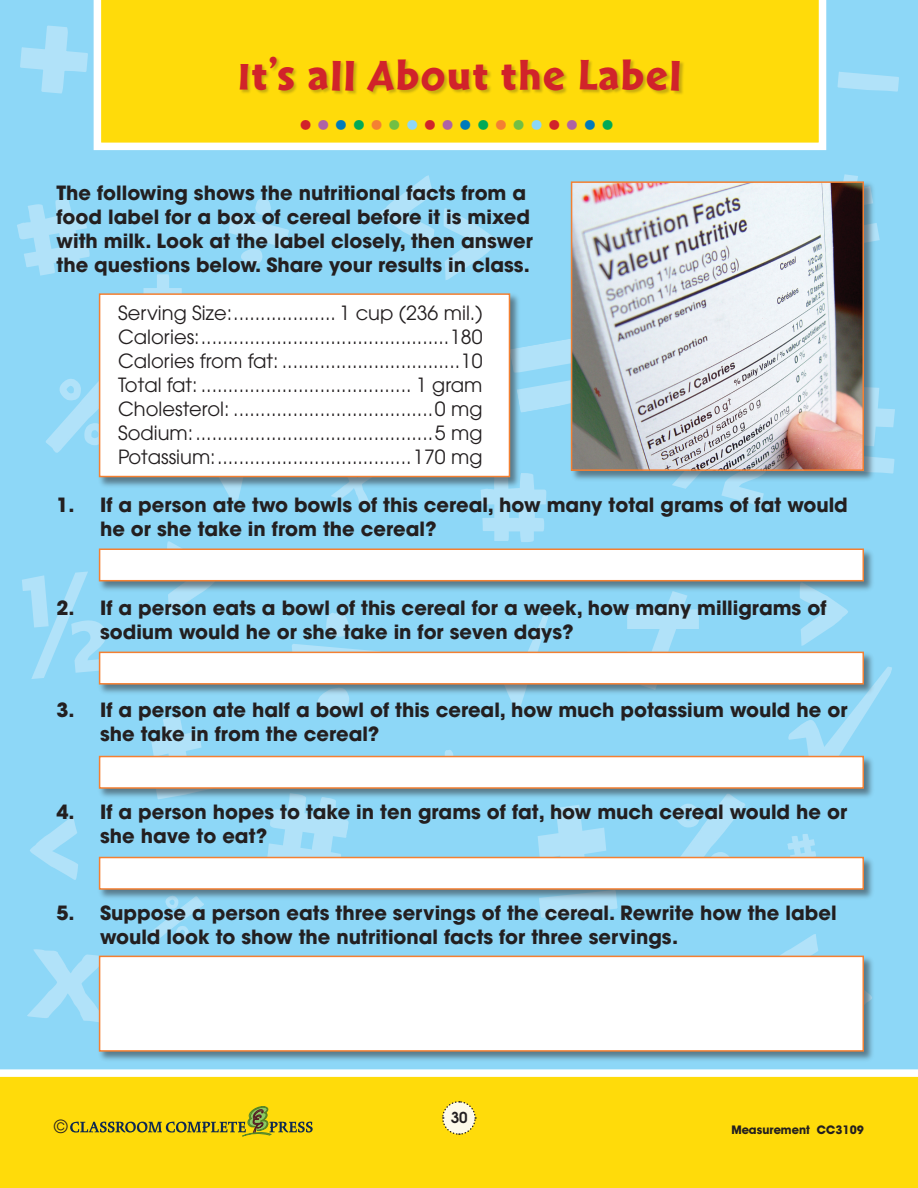
<style>
.page{position:relative;width:918px;height:1188px;background:#fff}
.page>*{position:absolute;margin:0;border:0;box-sizing:border-box;transform-origin:0 0}
.t1{font:43.5px "Cal Sans Heavy KA";letter-spacing:.04em;color:#d1232a}
.t2{font:700 42px "Futura";color:#d1232a}
.t3{font:700 19.5px/24px "Avant Garde";color:#231f20}
.t4{font:19.5px/24px "Avant Garde";color:#231f20;text-align:justify}
.t5{font:18px "Avant Garde";color:#231f20}
.t6{font:600 15px "Avant Garde";color:#231f20}
.t7{font:700 12px "Avant Garde IT Cby BT";color:#231f20}
.s1{color:#af63a5}
.s2{color:#007bba}
.s3{color:#00aa56}
.s4{color:#f48032}
.s5{color:#71bf44}
.s6{color:#8dd7f7}
</style>
<div class="page">
<div style="left:0;top:1076px;width:918px;height:112px;background:#ffdb0a"></div>
<svg style="left:442px;top:1101px;width:35px;height:34px"></svg>
<svg style="left:70px;top:1106px;width:243px;height:30px"></svg>
<div style="left:0;top:0;width:918px;height:1077px;background:#8dd7f7"></div>
<svg style="left:94px;top:0;width:732px;height:150px"></svg>
<svg style="left:20px;top:26px;width:68px;height:68px"></svg>
<svg style="left:838px;top:71px;width:61px;height:21px"></svg>
<svg style="left:228px;top:198px;width:61px;height:66px"></svg>
<svg style="left:17px;top:199px;width:73px;height:77px"></svg>
<svg style="left:786px;top:666px;width:106px;height:124px"></svg>
<svg style="left:876px;top:387px;width:19px;height:59px"></svg>
<svg style="left:876px;top:453px;width:19px;height:21px"></svg>
<svg style="left:808px;top:174px;width:72px;height:89px"></svg>
<svg style="left:22px;top:572px;width:89px;height:107px"></svg>
<svg style="left:30px;top:816px;width:48px;height:64px"></svg>
<svg style="left:800px;top:593px;width:48px;height:53px"></svg>
<svg style="left:45px;top:372px;width:52px;height:82px"></svg>
<svg style="left:769px;top:934px;width:103px;height:20px"></svg>
<svg style="left:27px;top:949px;width:80px;height:74px"></svg>
<svg style="left:267px;top:801px;width:84px;height:54px"></svg>
<svg style="left:184px;top:489px;width:89px;height:15px"></svg>
<svg style="left:151px;top:716px;width:62px;height:38px"></svg>
<svg style="left:627px;top:593px;width:72px;height:57px"></svg>
<svg style="left:672px;top:482px;width:102px;height:24px"></svg>
<svg style="left:167px;top:541px;width:55px;height:72px"></svg>
<svg style="left:664px;top:801px;width:83px;height:54px"></svg>
<svg style="left:379px;top:175px;width:55px;height:72px"></svg>
<svg style="left:444px;top:208px;width:55px;height:72px"></svg>
<svg style="left:787px;top:834px;width:29px;height:21px"></svg>
<svg style="left:151px;top:902px;width:54px;height:40px"></svg>
<svg style="left:292px;top:613px;width:89px;height:98px"></svg>
<svg style="left:538px;top:805px;width:68px;height:50px"></svg>
<svg style="left:539px;top:902px;width:79px;height:16px"></svg>
<svg style="left:144px;top:274px;width:38px;height:18px"></svg>
<svg style="left:433px;top:750px;width:33px;height:4px"></svg>
<svg style="left:331px;top:489px;width:46px;height:18px"></svg>
<svg style="left:522px;top:336px;width:47px;height:77px"></svg>
<svg style="left:489px;top:613px;width:59px;height:96px"></svg>
<svg style="left:480px;top:473px;width:66px;height:69px"></svg>
<div style="left:239px;top:56px;width:446px;height:41px;background:#231f20;opacity:.25"></div>
<div style="left:569px;top:180px;width:307px;height:302px;background:#231f20;opacity:.5"></div>
<img style="left:574px;top:184px;width:287px;height:284px">
<div style="left:571px;top:181px;width:293px;height:290px;border:2px solid #f48032"></div>
<div style="left:97px;top:547px;width:779px;height:46px;background:#231f20;opacity:.5"></div>
<div style="left:100px;top:549px;width:763px;height:32px;background:#fff"></div>
<div style="left:99px;top:549px;width:765px;height:32px;border:2px solid #f48032"></div>
<div style="left:97px;top:650px;width:779px;height:47px;background:#231f20;opacity:.5"></div>
<div style="left:100px;top:652px;width:763px;height:32px;background:#fff"></div>
<div style="left:99px;top:652px;width:765px;height:33px;border:2px solid #f48032"></div>
<div style="left:97px;top:754px;width:779px;height:47px;background:#231f20;opacity:.5"></div>
<div style="left:100px;top:757px;width:763px;height:31px;background:#fff"></div>
<div style="left:99px;top:756px;width:765px;height:33px;border:2px solid #f48032"></div>
<div style="left:97px;top:855px;width:779px;height:47px;background:#231f20;opacity:.5"></div>
<div style="left:100px;top:858px;width:763px;height:31px;background:#fff"></div>
<div style="left:99px;top:857px;width:765px;height:33px;border:2px solid #f48032"></div>
<div style="left:97px;top:954px;width:779px;height:110px;background:#231f20;opacity:.5"></div>
<div style="left:100px;top:956px;width:763px;height:95px;background:#fff"></div>
<div style="left:99px;top:956px;width:765px;height:96px;border:2px solid #f48032"></div>
<div style="left:97px;top:292px;width:425px;height:197px;background:#231f20;opacity:.5"></div>
<div style="left:100px;top:294px;width:409px;height:183px;background:#fff"></div>
<div style="left:99px;top:293px;width:411px;height:184px;border:2px solid #f48032"></div>
<h1 class="t1" style="left:238px;top:51px;width:444px">IT’S ALL ABOUT THE LABEL</h1>
<h2 class="t2" style="left:298px;top:86px;width:318px">.<span class="s1">.</span><span class="s2">.</span><span class="s3">.</span><span class="s4">.</span><span class="s5">.</span><span class="s6">.</span>.<span class="s1">.</span><span class="s2">.</span><span class="s3">.</span><span class="s4">.</span><span class="s5">.</span><span class="s6">.</span>.<span class="s1">.</span><span class="s2">.</span><span class="s3">.</span></h2>
<p class="t3" style="left:57px;top:181px;width:478px">The following shows the nutritional facts from a food label for a box of cereal before it is mixed with milk. Look at the label closely, then answer the questions below. Share your results in class.</p>
<p class="t4" style="left:118px;top:301px;width:366px">Serving Size:................... 1 cup (236 mil.)<br>Calories:..............................................180<br>Calories from fat: .................................10<br>Total fat: ....................................... 1 gram Cholesterol: .....................................0 mg Sodium:............................................5 mg Potassium:....................................170 mg</p>
<p class="t3" style="left:100px;top:493px;width:749px;text-indent:-43px">1. If a person ate two bowls of this cereal, how many total grams of fat would he or she take in from the cereal?</p>
<p class="t3" style="left:100px;top:595px;width:728px;text-indent:-44px">2. If a person eats a bowl of this cereal for a week, how many milligrams of sodium would he or she take in for seven days?</p>
<p class="t3" style="left:100px;top:698px;width:749px;text-indent:-44px">3. If a person ate half a bowl of this cereal, how much potassium would he or she take in from the cereal?</p>
<p class="t3" style="left:100px;top:800px;width:749px;text-indent:-44px">4. If a person hopes to take in ten grams of fat, how much cereal would he or she have to eat?</p>
<p class="t3" style="left:100px;top:900px;width:738px;text-indent:-44px">5. Suppose a person eats three servings of the cereal. Rewrite how the label would look to show the nutritional facts for three servings.</p>
<p class="t6" style="left:451px;top:1107px;width:18px">30</p>
<p class="t5" style="left:54px;top:1115px;width:15px">©</p>
<p class="t7" style="left:731px;top:1122px;width:134px">Measurement CC3109</p>
</div>
